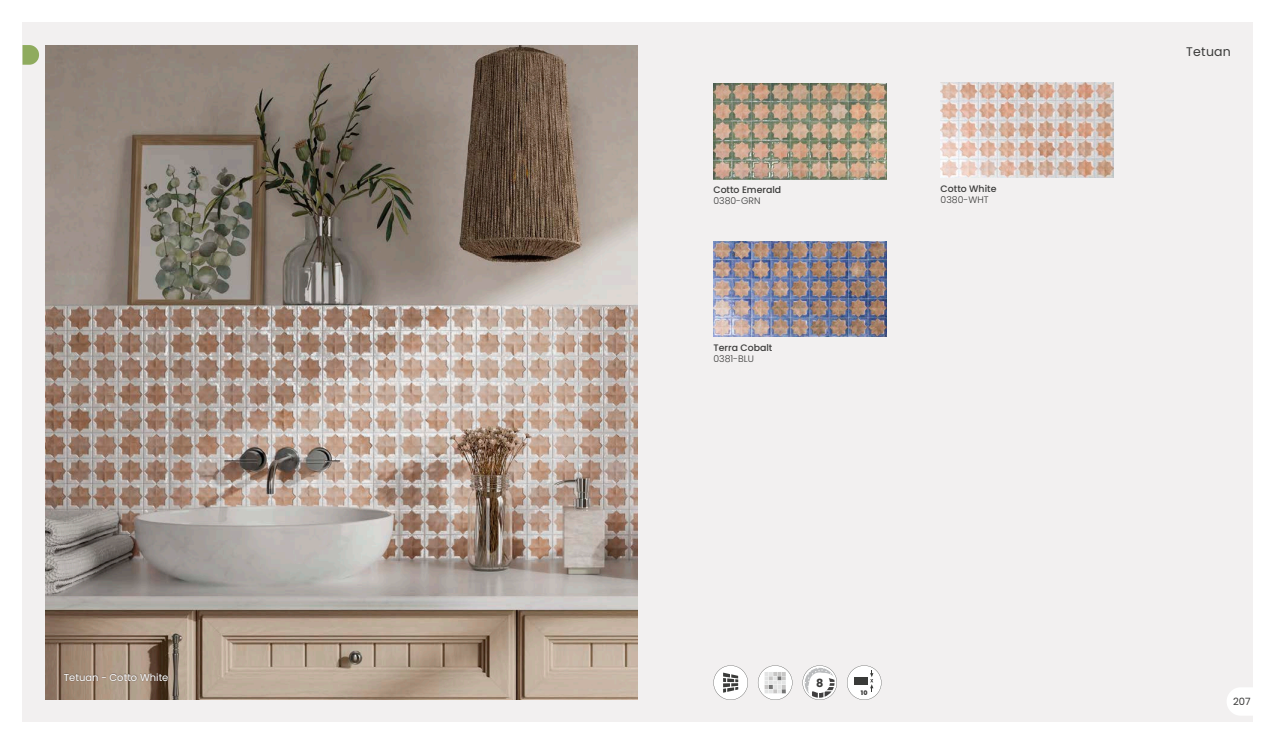
<style>
.page{position:relative;width:1276px;height:745px;background:#fff}
.page>*{position:absolute;margin:0;border:0;box-sizing:border-box;transform-origin:0 0}
.t1{font:12.5px "Poppins";letter-spacing:.02em;color:#3b3b3a}
.t2{font:700 11.25px "Poppins";color:#3b3b3a}
.t3{font:10px "Poppins";color:#fff}
.t4{font:10px "Poppins";color:#3a3a39}
.t5{font:500 9.38px "Poppins";color:#3b3b3a}
.t6{font:300 9.38px "Poppins";color:#3b3b3a}
.t7{font:800 6.25px "Poppins";color:#3b3b3a}
</style>
<div class="page">
<div style="left:22px;top:22px;width:1231px;height:700px;background:#f2f0f0"></div>
<svg style="left:22px;top:45px;width:17px;height:20px"></svg>
<img style="left:45px;top:45px;width:593px;height:654px">
<svg style="left:713px;top:665px;width:35px;height:34px"></svg>
<svg style="left:758px;top:665px;width:34px;height:34px"></svg>
<svg style="left:847px;top:665px;width:34px;height:34px"></svg>
<div style="left:63px;top:672px;width:106px;height:10px;background:#231f20;opacity:.6"></div>
<svg style="left:802px;top:665px;width:35px;height:34px"></svg>
<div style="left:809px;top:672px;width:21px;height:20px;background:#fff;border-radius:50%"></div>
<img style="left:713px;top:83px;width:173px;height:96px">
<img style="left:940px;top:82px;width:173px;height:96px">
<img style="left:713px;top:241px;width:173px;height:95px">
<svg style="left:1227px;top:688px;width:26px;height:27px"></svg>
<p class="t3" style="left:64px;top:671px;width:106px">Tetuan - Cotto White</p>
<p class="t5" style="left:713px;top:184px;width:69px">Cotto Emerald</p>
<p class="t6" style="left:713px;top:195px;width:49px">0380-GRN</p>
<p class="t5" style="left:713px;top:342px;width:60px">Terra Cobalt</p>
<p class="t6" style="left:713px;top:353px;width:42px">0381-BLU</p>
<p class="t5" style="left:940px;top:183px;width:57px">Cotto White</p>
<p class="t6" style="left:940px;top:194px;width:49px">0380-WHT</p>
<p class="t2" style="left:816px;top:675px;width:9px">8</p>
<p class="t7" style="left:861px;top:689px;width:8px">10</p>
<h1 class="t1" style="left:1186px;top:44px;width:46px">Tetuan</h1>
<p class="t4" style="left:1233px;top:695px;width:19px">207</p>
</div>
